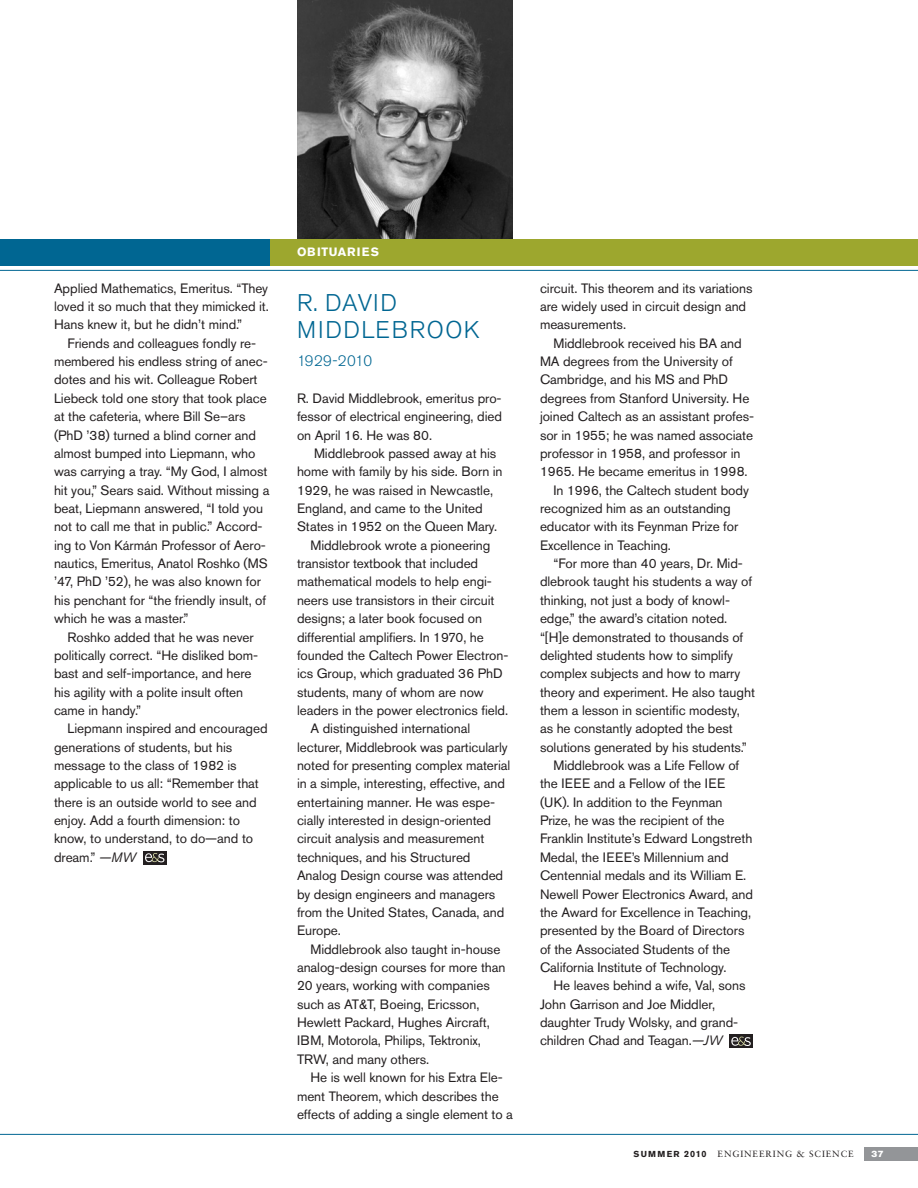
<style>
.page{position:relative;width:918px;height:1188px;background:#fff}
.page>*{position:absolute;margin:0;border:0;box-sizing:border-box;transform-origin:0 0}
.Department_Headline{font:300 24px/27px "Akzidenz Grotesk Pro";letter-spacing:.06em;color:#006692}
.ObitYear{font:300 15px "Akzidenz Grotesk Pro";letter-spacing:-.005em;color:#006692}
.Body{font:13.5px/18.3px "Akzidenz Grotesk Pro";letter-spacing:-.005em;color:#231f20}
.Body_1st_paragraph{font:13.5px/18.3px "Akzidenz Grotesk Pro";letter-spacing:-.005em;color:#231f20;text-align:justify}
.DepartmentName{font:700 12px "Akzidenz Grotesk Pro";letter-spacing:.06em;color:#fff}
.t1{font:9px "Sabon LT Std";letter-spacing:.1em;color:#231f20}
.t2{font:9px "Akzidenz Grotesk Pro Super";color:#fff}
.t3{font:700 8.7px "Akzidenz Grotesk Pro";color:#231f20}
.s1{font-style:italic}
.s2{font-family:"Akzidenz Grotesk Pro";font-weight:700}
</style>
<div class="page">
<img style="left:297px;top:0;width:216px;height:239px">
<hr style="left:0;top:270px;width:918px;height:1px;background:#006692">
<hr style="left:0;top:1134px;width:918px;height:1px;background:#006692">
<div style="left:864px;top:1147px;width:54px;height:14px;background:#939598"></div>
<div style="left:143px;top:851px;width:24px;height:13px;background:#231f20"></div>
<svg style="left:145px;top:853px;width:19px;height:9px"></svg>
<div style="left:729px;top:1035px;width:24px;height:13px;background:#231f20"></div>
<svg style="left:731px;top:1037px;width:20px;height:9px"></svg>
<div style="left:0;top:239px;width:270px;height:27px;background:#006692"></div>
<div style="left:270px;top:239px;width:648px;height:27px;background:#9da72e"></div>
<p class="Body" style="left:54px;top:279px;width:216px;text-align:justify">Applied Mathematics, Emeritus. “They loved it so much that they mimicked it.<br>Hans knew it, but he didn’t mind.”</p>
<p class="Body" style="left:54px;top:334px;width:217px;text-indent:14px">Friends and colleagues fondly re&shy;membered his endless string of anec&shy;dotes and his wit. Colleague Robert Liebeck told one story that took place at the cafeteria, where Bill Se–ars (PhD ’38) turned a blind corner and almost bumped into Liepmann, who was carrying a tray. “My God, I almost hit you,” Sears said. Without missing a beat, Liepmann answered, “I told you not to call me that in public.” Accord&shy;ing to Von Kármán Professor of Aero&shy;nautics, Emeritus, Anatol Roshko (MS ’47, PhD ’52), he was also known for his penchant for “the friendly insult, of which he was a master.”</p>
<p class="Body" style="left:54px;top:628px;width:206px;text-indent:14px">Roshko added that he was never politically correct. “He disliked bom&shy;bast and self-importance, and here his agility with a polite insult often came in handy.”</p>
<p class="Body" style="left:54px;top:719px;width:215px;text-indent:14px">Liepmann inspired and encouraged generations of students, but his message to the class of 1982 is applicable to us all: “Remember that there is an outside world to see and enjoy. Add a fourth dimension: to know, to understand, to do—and to dream.” <span class="s1">—MW</span></p>
<p class="DepartmentName" style="left:297px;top:244px;width:74px">OBITUARIES</p>
<p class="Department_Headline" style="left:297px;top:289px;width:184px">R. DAVID<br>MIDDLEBROOK</p>
<p class="ObitYear" style="left:297px;top:351px;width:77px">1929-2010</p>
<p class="Body_1st_paragraph" style="left:297px;top:389px;width:207px">R. David Middlebrook, emeritus pro&shy;fessor of electrical engineering, died on April 16. He was 80.</p>
<p class="Body" style="left:297px;top:444px;width:207px;text-indent:17px">Middlebrook passed away at his home with family by his side. Born in<br>1929, he was raised in Newcastle,<br>England, and came to the United<br>States in 1952 on the Queen Mary.</p>
<p class="Body" style="left:297px;top:536px;width:213px;text-indent:14px">Middlebrook wrote a pioneering transistor textbook that included mathematical models to help engi&shy;neers use transistors in their circuit designs; a later book focused on differential amplifiers. In 1970, he founded the Caltech Power Electron&shy;ics Group, which graduated 36 PhD students, many of whom are now leaders in the power electronics field.</p>
<p class="Body" style="left:297px;top:719px;width:215px;text-indent:14px">A distinguished international lecturer, Middlebrook was particularly noted for presenting complex material in a simple, interesting, effective, and entertaining manner. He was espe&shy;cially interested in design-oriented circuit analysis and measurement techniques, and his Structured Analog Design course was attended by design engineers and managers from the United States, Canada, and Europe.</p>
<p class="Body" style="left:297px;top:940px;width:210px;text-indent:14px">Middlebrook also taught in-house analog-design courses for more than<br>20 years, working with companies such as AT&amp;T, Boeing, Ericsson,<br>Hewlett Packard, Hughes Aircraft,<br>IBM, Motorola, Philips, Tektronix,<br>TRW, and many others.</p>
<p class="Body" style="left:297px;top:1068px;width:217px;text-indent:14px">He is well known for his Extra Ele&shy;ment Theorem, which describes the effects of adding a single element to a</p>
<p class="Body" style="left:540px;top:279px;width:214px">circuit. This theorem and its variations are widely used in circuit design and measurements.</p>
<p class="Body" style="left:540px;top:334px;width:216px;text-indent:14px">Middlebrook received his BA and MA degrees from the University of Cambridge, and his MS and PhD degrees from Stanford University. He joined Caltech as an assistant profes&shy;sor in 1955; he was named associate professor in 1958, and professor in 1965. He became emeritus in 1998.</p>
<p class="Body" style="left:540px;top:481px;width:210px;text-indent:14px">In 1996, the Caltech student body recognized him as an outstanding educator with its Feynman Prize for<br>Excellence in Teaching.</p>
<p class="Body" style="left:540px;top:554px;width:217px;text-indent:14px">“For more than 40 years, Dr. Mid&shy;dlebrook taught his students a way of thinking, not just a body of knowl&shy;edge,” the award’s citation noted. “[H]e demonstrated to thousands of delighted students how to simplify complex subjects and how to marry theory and experiment. He also taught them a lesson in scientific modesty, as he constantly adopted the best solutions generated by his students.”</p>
<p class="Body" style="left:540px;top:756px;width:215px;text-indent:14px">Middlebrook was a Life Fellow of the IEEE and a Fellow of the IEE (UK). In addition to the Feynman Prize, he was the recipient of the Franklin Institute’s Edward Longstreth Medal, the IEEE’s Millennium and Centennial medals and its William E.<br>Newell Power Electronics Award, and the Award for Excellence in Teaching, presented by the Board of Directors of the Associated Students of the California Institute of Technology.</p>
<p class="Body" style="left:540px;top:976px;width:207px;text-indent:14px">He leaves behind a wife, Val, sons<br>John Garrison and Joe Middler, daughter Trudy Wolsky, and grand&shy;children Chad and Teagan.<span class="s1">—JW</span></p>
<p class="t3" style="left:634px;top:1149px;width:9px">SUMMER</p>
<p class="t1" style="left:684px;top:1149px;width:171px"><span class="s2">2010</span> ENGINEERING &amp; SCIENCE</p>
<p class="t2" style="left:871px;top:1148px;width:14px">37</p>
</div>
